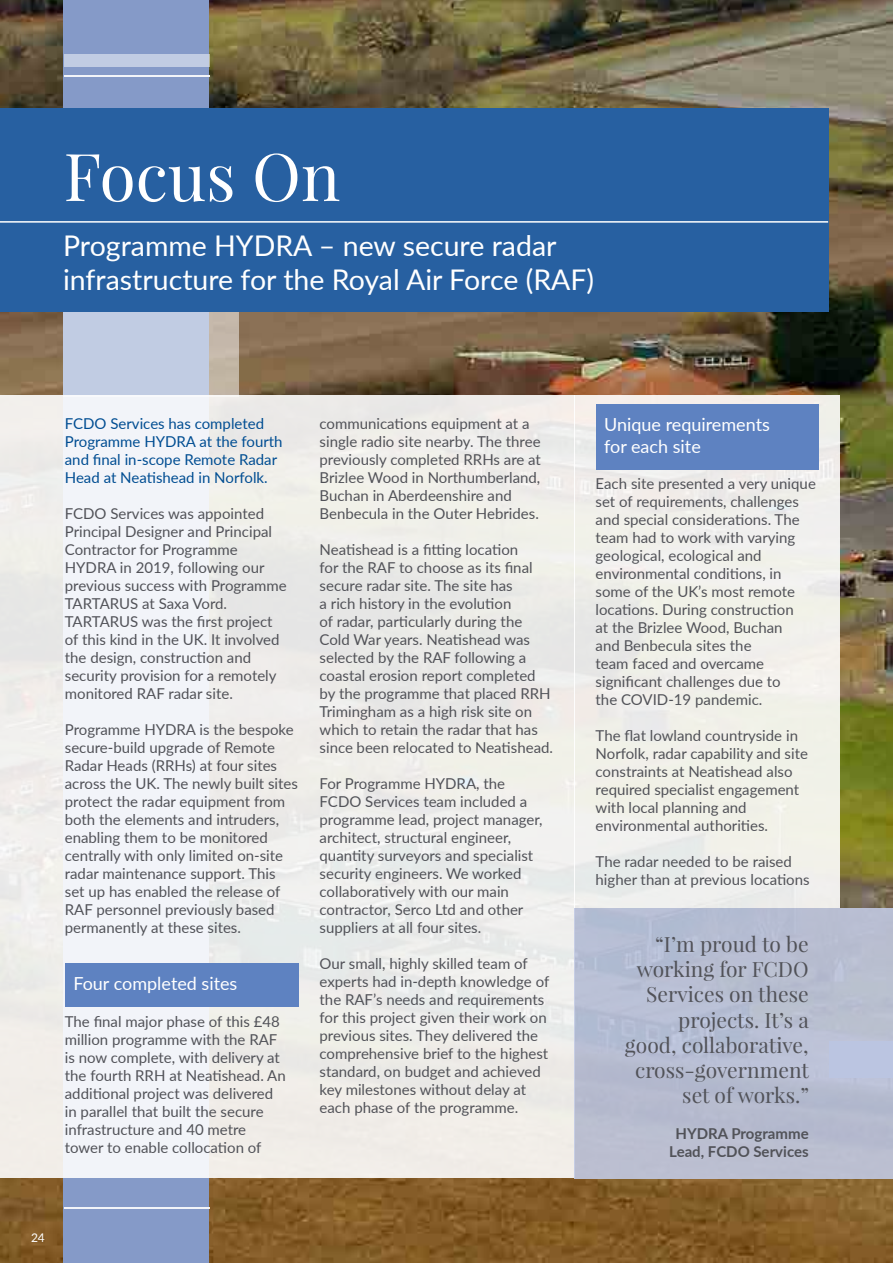
<style>
.page{position:relative;width:893px;height:1263px;background:#fff}
.page>*{position:absolute;margin:0;border:0;box-sizing:border-box;transform-origin:0 0}
.t1{font:66px "Playfair Display";color:#fff}
._21_H3_Case_Study_He{font:28.5px/34.2px "Lato";color:#fff}
._21_P_Body_Text{font:21px/25.2px "Playfair Display";color:#515258;text-align:right}
._21_P_Block_Heading{font:18px/21.6px "Lato";color:#fff}
._21_P_Body_Text-2{font:15px/18px "Lato";color:#515258}
._21_P_Body_Text-3{font:15px/18px "Lato";color:#004d92}
._21_P_Persons_Name{font:700 15px/18px "Lato";color:#515258;text-align:center}
.t2{font:12px "Lato";color:#fff}
</style>
<div class="page">
<img style="left:0;top:0;width:893px;height:1263px">
<div style="left:64px;top:0;width:145px;height:1263px;background:#859ac8"></div>
<hr style="left:64px;top:75px;width:145px;height:2px;background:#fff">
<hr style="left:64px;top:1207px;width:145px;height:2px;background:#fff">
<div style="left:64px;top:55px;width:145px;height:12px;background:#c1cce3"></div>
<svg style="left:64px;top:312px;width:175px;height:83px;background:#c1c8d8"></svg>
<div style="left:0;top:108px;width:828px;height:204px;background:#2760a1"></div>
<hr style="left:0;top:221px;width:828px;height:2px;background:#fff">
<div style="left:0;top:395px;width:574px;height:783px;background:linear-gradient(to right,#f1f1f4,#ecebe7)"></div>
<div style="left:65px;top:963px;width:233px;height:44px;background:#5e82c1"></div>
<div style="left:574px;top:908px;width:319px;height:270px;background:#b8bed1"></div>
<div style="left:574px;top:395px;width:266px;height:513px;background:#f0f0e9"></div>
<div style="left:596px;top:404px;width:222px;height:65px;background:#5e82c1"></div>
<p class="t1" style="left:64px;top:135px;width:278px">Focus On</p>
<p class="_21_H3_Case_Study_He" style="left:63px;top:227px;width:533px">Programme HYDRA – new secure radar infrastructure for the Royal Air Force (RAF)</p>
<p class="_21_P_Body_Text-3" style="left:65px;top:414px;width:219px">FCDO Services has completed<br>Programme HYDRA at the fourth and final in-scope Remote Radar<br>Head at Neatishead in Norfolk.</p>
<p class="_21_P_Body_Text-2" style="left:65px;top:504px;width:223px">FCDO Services was appointed<br>Principal Designer and Principal<br>Contractor for Programme<br>HYDRA in 2019, following our previous success with Programme<br>TARTARUS at Saxa Vord.<br>TARTARUS was the first project of this kind in the UK. It involved the design, construction and security provision for a remotely monitored RAF radar site.</p>
<p class="_21_P_Body_Text-2" style="left:65px;top:720px;width:235px">Programme HYDRA is the bespoke secure-build upgrade of Remote<br>Radar Heads (RRHs) at four sites across the UK. The newly built sites protect the radar equipment from both the elements and intruders, enabling them to be monitored centrally with only limited on-site radar maintenance support. This set up has enabled the release of<br>RAF personnel previously based permanently at these sites.</p>
<p class="_21_P_Block_Heading" style="left:73px;top:972px;width:166px">Four completed sites</p>
<p class="_21_P_Body_Text-2" style="left:65px;top:1011px;width:222px">The final major phase of this £48 million programme with the RAF is now complete, with delivery at the fourth RRH at Neatishead. An additional project was delivered in parallel that built the secure infrastructure and 40 metre tower to enable collocation of</p>
<p class="_21_P_Body_Text-2" style="left:320px;top:414px;width:223px">communications equipment at a single radio site nearby. The three previously completed RRHs are at<br>Brizlee Wood in Northumberland,<br>Buchan in Aberdeenshire and<br>Benbecula in the Outer Hebrides.</p>
<p class="_21_P_Body_Text-2" style="left:320px;top:540px;width:235px">Neatishead is a fitting location<br>for the RAF to choose as its final secure radar site. The site has<br>a rich history in the evolution<br>of radar, particularly during the<br>Cold War years. Neatishead was selected by the RAF following a coastal erosion report completed by the programme that placed RRH<br>Trimingham as a high risk site on which to retain the radar that has since been relocated to Neatishead.</p>
<p class="_21_P_Body_Text-2" style="left:320px;top:774px;width:225px">For Programme HYDRA, the<br>FCDO Services team included a programme lead, project manager, architect, structural engineer, quantity surveyors and specialist security engineers. We worked collaboratively with our main contractor, Serco Ltd and other suppliers at all four sites.</p>
<p class="_21_P_Body_Text-2" style="left:320px;top:954px;width:231px">Our small, highly skilled team of experts had in-depth knowledge of the RAF’s needs and requirements for this project given their work on previous sites. They delivered the comprehensive brief to the highest standard, on budget and achieved key milestones without delay at each phase of the programme.</p>
<p class="t2" style="left:31px;top:1229px;width:15px">24</p>
<p class="_21_P_Block_Heading" style="left:604px;top:413px;width:167px">Unique requirements for each site</p>
<p class="_21_P_Body_Text-2" style="left:596px;top:474px;width:222px">Each site presented a very unique set of requirements, challenges and special considerations. The team had to work with varying geological, ecological and environmental conditions, in some of the UK’s most remote locations. During construction<br>at the Brizlee Wood, Buchan<br>and Benbecula sites the<br>team faced and overcame significant challenges due to<br>the COVID-19 pandemic.</p>
<p class="_21_P_Body_Text-2" style="left:596px;top:726px;width:214px">The flat lowland countryside in<br>Norfolk, radar capability and site constraints at Neatishead also required specialist engagement with local planning and environmental authorities.</p>
<p class="_21_P_Body_Text-2" style="left:596px;top:852px;width:216px">The radar needed to be raised higher than at previous locations</p>
<p class="_21_P_Body_Text" style="left:625px;top:931px;width:186px">“I’m proud to be working for FCDO<br>Services on these projects. It’s a good, collaborative, cross-government set of works.”</p>
<p class="_21_P_Persons_Name" style="left:669px;top:1124px;width:141px">HYDRA Programme<br>Lead, FCDO Services</p>
</div>
